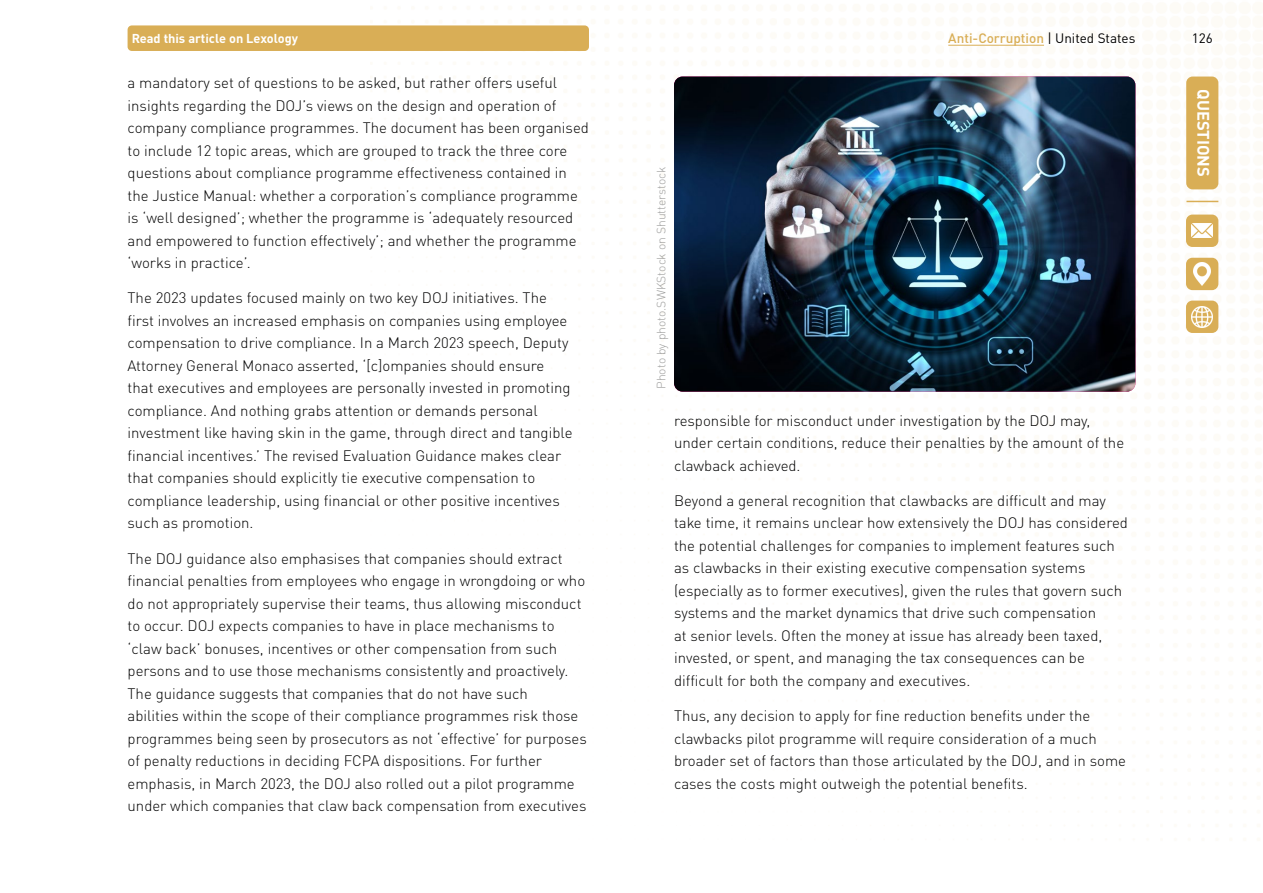
<style>
.page{position:relative;width:1263px;height:893px;background:#fff}
.page>*{position:absolute;margin:0;border:0;box-sizing:border-box;transform-origin:0 0}
.t1{font:700 16.5px "DIN Pro";color:#fff}
.t2{font:300 15px/22.5px "DIN Pro";color:#000}
.t3{font:500 13.5px "DIN Pro";color:#d9ae56}
.t4{font:13.5px "DIN Pro";color:#000}
.t5{font:700 12.75px "DIN Pro";color:#fff}
.t6{font:300 12px "DIN Pro";color:#9d9d9c}
.s1{font-weight:400;color:#000}
</style>
<div class="page">
<div style="left:1186px;top:215px;width:32px;height:32px;background:#d9ae56;border-radius:6px"></div>
<img style="left:1191px;top:224px;width:22px;height:14px">
<div style="left:1186px;top:258px;width:32px;height:32px;background:#d9ae56;border-radius:6px"></div>
<img style="left:1194px;top:263px;width:17px;height:22px">
<div style="left:1186px;top:301px;width:32px;height:32px;background:#d9ae56;border-radius:6px"></div>
<img style="left:1191px;top:306px;width:22px;height:21px">
<div style="left:1186px;top:77px;width:32px;height:112px;background:#d9ae56;border-radius:6px"></div>
<hr style="left:1186px;top:201px;width:32px;height:1px;background:#d9ae56">
<div style="left:128px;top:25px;width:461px;height:26px;background:#d9ae56;border-radius:4px"></div>
<hr style="left:948px;top:45px;width:96px;height:1px;background:#d9ae56">
<img style="left:674px;top:77px;width:461px;height:315px">
<p class="t5" style="left:132px;top:29px;width:168px">Read this article on Lexology</p>
<p class="t3" style="left:948px;top:28px;width:189px">Anti-Corruption <span class="s1">| United States</span></p>
<p class="t4" style="left:1192px;top:28px;width:23px">126</p>
<p class="t2" style="left:128px;top:71px;width:463px">a mandatory set of questions to be asked, but rather offers useful insights regarding the DOJ’s views on the design and operation of company compliance programmes. The document has been organised to include 12 topic areas, which are grouped to track the three core questions about compliance programme effectiveness contained in the Justice Manual: whether a corporation’s compliance programme is ‘well designed’; whether the programme is ‘adequately resourced and empowered to function effectively’; and whether the programme ‘works in practice’.</p>
<p class="t2" style="left:128px;top:286px;width:446px">The 2023 updates focused mainly on two key DOJ initiatives. The first involves an increased emphasis on companies using employee compensation to drive compliance. In a March 2023 speech, Deputy Attorney General Monaco asserted, ‘[c]ompanies should ensure that executives and employees are personally invested in promoting compliance. And nothing grabs attention or demands personal investment like having skin in the game, through direct and tangible financial incentives.’ The revised Evaluation Guidance makes clear that companies should explicitly tie executive compensation to compliance leadership, using financial or other positive incentives such as promotion.</p>
<p class="t2" style="left:128px;top:546px;width:461px">The DOJ guidance also emphasises that companies should extract financial penalties from employees who engage in wrongdoing or who do not appropriately supervise their teams, thus allowing misconduct to occur. DOJ expects companies to have in place mechanisms to ‘claw back’ bonuses, incentives or other compensation from such persons and to use those mechanisms consistently and proactively.<br>The guidance suggests that companies that do not have such<br>abilities within the scope of their compliance programmes risk those programmes being seen by prosecutors as not ‘effective’ for purposes of penalty reductions in deciding FCPA dispositions. For further emphasis, in March 2023, the DOJ also rolled out a pilot programme under which companies that claw back compensation from executives</p>
<p class="t6" style="left:652px;top:389px;width:224px;rotate:-90deg">Photo by photo.SWKStock on Shutterstock</p>
<p class="t2" style="left:674px;top:408px;width:452px">responsible for misconduct under investigation by the DOJ may, under certain conditions, reduce their penalties by the amount of the clawback achieved.</p>
<p class="t2" style="left:674px;top:488px;width:455px">Beyond a general recognition that clawbacks are difficult and may take time, it remains unclear how extensively the DOJ has considered the potential challenges for companies to implement features such as clawbacks in their existing executive compensation systems (especially as to former executives), given the rules that govern such systems and the market dynamics that drive such compensation<br>at senior levels. Often the money at issue has already been taxed, invested, or spent, and managing the tax consequences can be difficult for both the company and executives.</p>
<p class="t2" style="left:674px;top:703px;width:454px">Thus, any decision to apply for fine reduction benefits under the clawbacks pilot programme will require consideration of a much broader set of factors than those articulated by the DOJ, and in some cases the costs might outweigh the potential benefits.</p>
<p class="t1" style="left:1216px;top:89px;width:89px;rotate:90deg">QUESTIONS</p>
</div>
